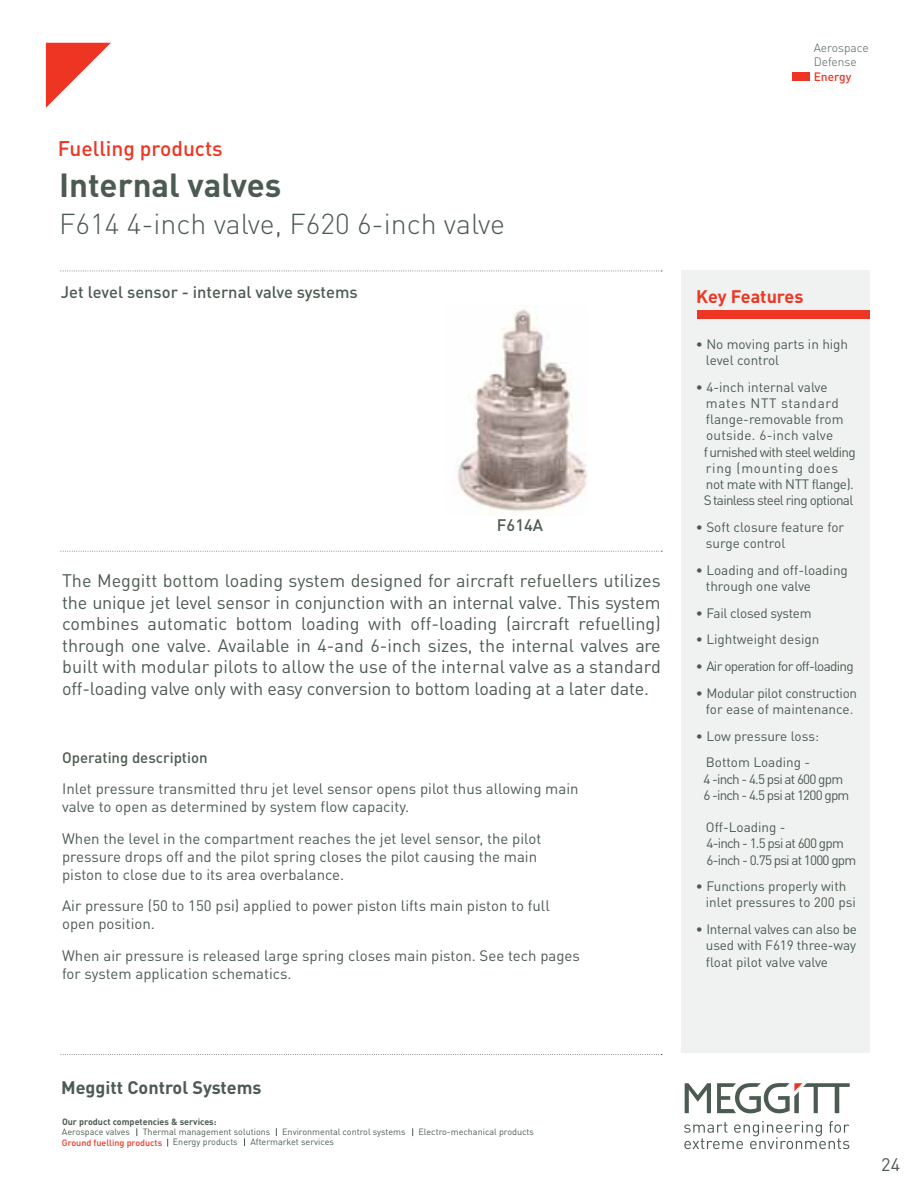
<style>
.page{position:relative;width:918px;height:1188px;background:#fff}
.page>*{position:absolute;margin:0;border:0;box-sizing:border-box;transform-origin:0 0}
.t1{font:700 33px "DINOT";color:#4c5b52}
.t2{font:300 28.5px "DINOT";color:#4c5b52}
.t3{font:500 21px "DINOT";color:#ee3524}
.t4{font:18px/21.6px "DINOT";letter-spacing:-.01em;color:#4c5b52;text-align:justify}
.t5{font:700 18px "DINOT";color:#4c5b52}
.t6{font:700 18px "DINOT";color:#ed3624}
.t7{font:500 16.5px "DINOT";color:#4c5b52}
.t8{font:15px/18px "DINOT";color:#4c5b52}
.t9{font:500 15px "DINOT";color:#4c5b52}
.t10{font:13.5px/16.2px "DINOT";letter-spacing:-.01em;color:#4c5b52}
.t11{font:13.5px/16.2px "DINOT";letter-spacing:-.06em;color:#4c5b52}
.t12{font:13.5px "DINOT";letter-spacing:-.05em;color:#4c5b52}
.t13{font:300 12px/14.4px "DINOT";color:#4c5b52}
.t14{font:500 12px "DINOT";color:#ee3524}
.t15{font:9px "DINOT";color:#4c5b52}
.t16{font:500 9px "DINOT";color:#ed3624}
.t17{font:700 9px "DINOT";color:#4c5b52}
.s1{font-weight:400;color:#4c5b52}
</style>
<div class="page">
<svg style="left:61px;top:271px;width:601px;height:1px"></svg>
<svg style="left:61px;top:1054px;width:601px;height:1px"></svg>
<svg style="left:61px;top:551px;width:601px;height:1px"></svg>
<svg style="left:46px;top:43px;width:65px;height:65px"></svg>
<svg style="left:684px;top:1121px;width:165px;height:28px"></svg>
<svg style="left:685px;top:1083px;width:26px;height:30px"></svg>
<svg style="left:717px;top:1083px;width:133px;height:31px"></svg>
<div style="left:681px;top:271px;width:188px;height:782px;background:#eff2f0"></div>
<div style="left:793px;top:72px;width:17px;height:9px;background:#ee3524"></div>
<div style="left:697px;top:311px;width:172px;height:8px;background:#ed3624"></div>
<img style="left:457px;top:305px;width:130px;height:210px">
<h3 class="t3" style="left:58px;top:135px;width:166px">Fuelling products</h3>
<h1 class="t1" style="left:59px;top:164px;width:224px">Internal valves</h1>
<h2 class="t2" style="left:59px;top:206px;width:447px">F614 4-inch valve, F620 6-inch valve</h2>
<p class="t7" style="left:61px;top:282px;width:298px">Jet level sensor - internal valve systems</p>
<p class="t7" style="left:497px;top:514px;width:48px">F614A</p>
<p class="t4" style="left:62px;top:569px;width:600px">The Meggitt bottom loading system designed for aircraft refuellers utilizes the unique jet level sensor in conjunction with an internal valve. This system combines automatic bottom loading with off-loading (aircraft refuelling) through one valve. Available in 4-and 6-inch sizes, the internal valves are built with modular pilots to allow the use of the internal valve as a standard off-loading valve only with easy conversion to bottom loading at a later date.</p>
<p class="t9" style="left:62px;top:748px;width:147px">Operating description</p>
<p class="t8" style="left:62px;top:779px;width:518px">Inlet pressure transmitted thru jet level sensor opens pilot thus allowing main valve to open as determined by system flow capacity.</p>
<p class="t8" style="left:62px;top:829px;width:481px">When the level in the compartment reaches the jet level sensor, the pilot pressure drops off and the pilot spring closes the pilot causing the main piston to close due to its area overbalance.</p>
<p class="t8" style="left:62px;top:896px;width:489px">Air pressure (50 to 150 psi) applied to power piston lifts main piston to full open position.</p>
<p class="t8" style="left:62px;top:946px;width:519px">When air pressure is released large spring closes main piston. See tech pages for system application schematics.</p>
<p class="t13" style="left:814px;top:40px;width:57px">Aerospace<br>Defense</p>
<p class="t14" style="left:814px;top:69px;width:39px">Energy</p>
<h3 class="t6" style="left:696px;top:285px;width:109px">Key Features</h3>
<p class="t10" style="left:706px;top:336px;width:144px;text-indent:-10px">• No moving parts in high level control</p>
<p class="t10" style="left:704px;top:379px;width:153px;text-indent:-8px">• 4-inch internal valve mates NTT standard flange-removable from outside. 6-inch valve furnished with steel welding ring (mounting does not mate with NTT flange).<br>Stainless steel ring optional</p>
<p class="t10" style="left:706px;top:519px;width:140px;text-indent:-10px">• Soft closure feature for surge control</p>
<p class="t10" style="left:706px;top:562px;width:144px;text-indent:-10px">• Loading and off-loading through one valve</p>
<p class="t10" style="left:696px;top:604px;width:117px">• Fail closed system</p>
<p class="t10" style="left:696px;top:631px;width:125px">• Lightweight design</p>
<p class="t12" style="left:696px;top:658px;width:160px">• Air operation for off-loading</p>
<p class="t10" style="left:696px;top:685px;width:163px;text-align:center">• Modular pilot construction for ease of maintenance.</p>
<p class="t10" style="left:696px;top:722px;width:125px;line-height:26.7px;text-align:center">• Low pressure loss:<br>Bottom Loading -</p>
<p class="t11" style="left:703px;top:770px;width:147px">4 -inch - 4.5 psi at 600 gpm<br>6 -inch - 4.5 psi at 1200 gpm</p>
<p class="t11" style="left:706px;top:819px;width:152px">Off-Loading -<br>4-inch - 1.5 psi at 600 gpm<br>6-inch - 0.75 psi at 1000 gpm</p>
<p class="t10" style="left:706px;top:878px;width:151px;text-indent:-10px">• Functions properly with inlet pressures to 200 psi</p>
<p class="t10" style="left:706px;top:921px;width:153px;text-align:justify;text-indent:-10px">• Internal valves can also be used with F619 three-way float pilot valve valve</p>
<h3 class="t5" style="left:61px;top:1076px;width:202px">Meggitt Control Systems</h3>
<p class="t17" style="left:62px;top:1116px;width:156px">Our product competencies &amp; services:</p>
<p class="t15" style="left:62px;top:1126px;width:70px">Aerospace valves</p>
<p class="t15" style="left:143px;top:1126px;width:129px">Thermal management solutions</p>
<p class="t15" style="left:282px;top:1126px;width:125px">Environmental control systems</p>
<p class="t15" style="left:419px;top:1127px;width:117px">Electro-mechanical products</p>
<p class="t16" style="left:62px;top:1137px;width:177px">Ground fuelling products <span class="s1">Energy products</span></p>
<p class="t15" style="left:250px;top:1137px;width:85px">Aftermarket services</p>
<h3 class="t4" style="left:881px;top:1153px;width:20px">24</h3>
</div>
